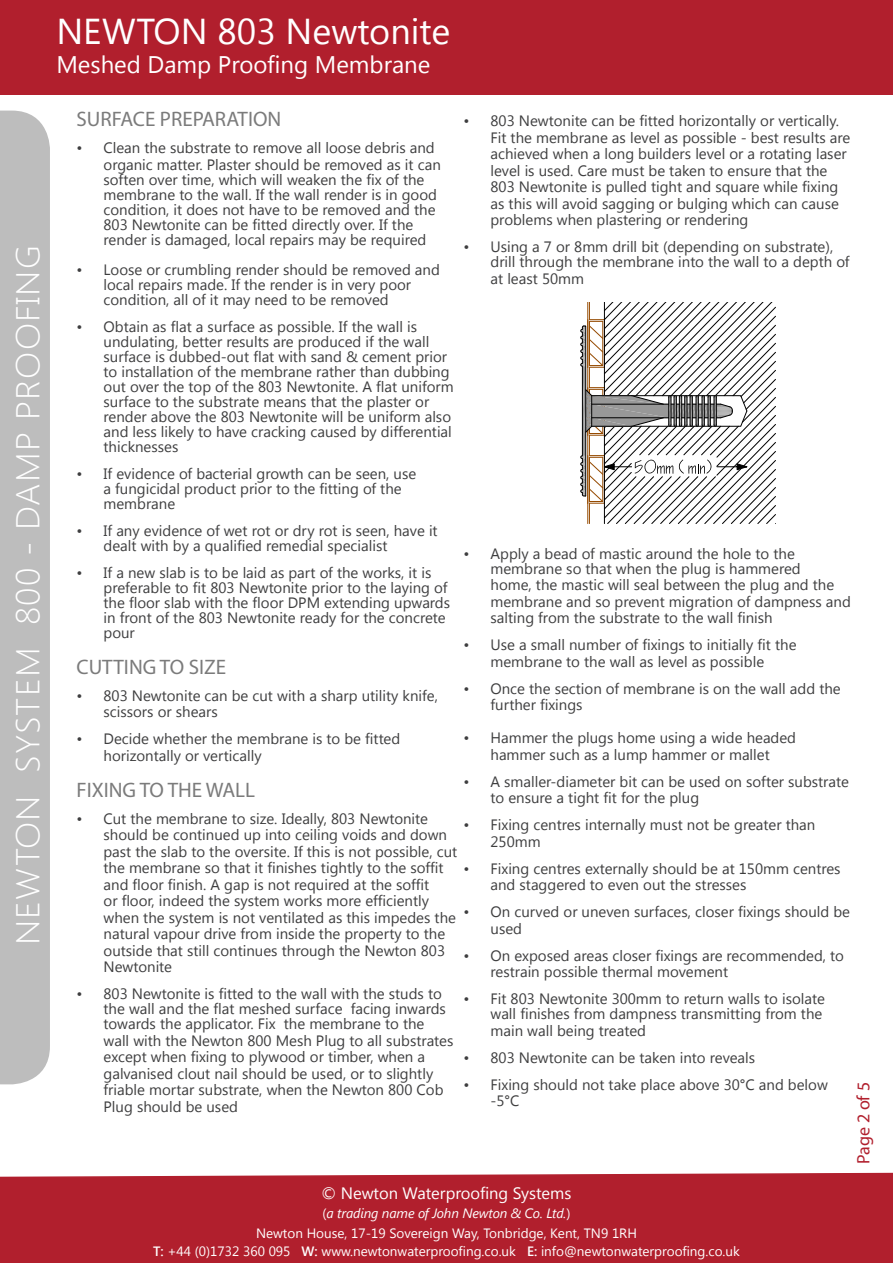
<style>
.page{position:relative;width:893px;height:1263px;background:#fff}
.page>*{position:absolute;margin:0;border:0;box-sizing:border-box;transform-origin:0 0}
.t1{font:36px "Segoe UI";color:#fff}
.t2{font:300 33px "Segoe UI";letter-spacing:.03em;color:#fff;scale:1.08 1}
.t3{font:24px "Segoe UI";color:#fff}
.t4{font:21px "Myriad Pro";color:#7b7b7b}
.t5{font:18px "Myriad Pro";color:#b11f2d}
.t6{font:16.5px "Segoe UI";color:#fff}
.t7{font:15px/16.5px "Segoe UI";color:#3e3e3f}
.t8{font:13.5px "Segoe UI";color:#fff}
.t9{font:italic 13.5px "Segoe UI";letter-spacing:-.01em;color:#fff}
.s1{font-style:normal}
.s2{font-weight:600}
</style>
<div class="page">
<div style="left:0;top:0;width:893px;height:94px;background:#b11f2d"></div>
<svg style="left:580px;top:303px;width:196px;height:221px"></svg>
<div style="left:0;top:111px;width:50px;height:973px;background:#bdbdbd"></div>
<svg style="left:0;top:1172px;width:893px;height:15px"></svg>
<div style="left:0;top:1187px;width:893px;height:76px;background:#b11f2d"></div>
<p class="t2" style="left:5px;top:945px;width:649px;rotate:-90deg">NEWTON SYSTEM 800 - DAMP PROOFING</p>
<p class="t1" style="left:56px;top:7px;width:395px">NEWTON 803 Newtonite</p>
<p class="t3" style="left:56px;top:47px;width:376px">Meshed Damp Proofing Membrane</p>
<p class="t4" style="left:77px;top:106px;width:206px">SURFACE PREPARATION</p>
<p class="t7" style="left:104px;top:139px;width:339px;text-indent:-27px">• Clean the substrate to remove all loose debris and organic matter. Plaster should be removed as it can</p>
<p class="t7" style="left:104px;top:171px;width:335px;line-height:15px">soften over time, which will weaken the fix of the membrane to the wall. If the wall render is in good condition, it does not have to be removed and the 803 Newtonite can be fitted directly over. If the render is damaged, local repairs may be required</p>
<p class="t7" style="left:104px;top:261px;width:338px;line-height:15px;text-indent:-27px">• Loose or crumbling render should be removed and local repairs made. If the render is in very poor condition, all of it may need to be removed</p>
<p class="t7" style="left:104px;top:318px;width:352px;line-height:15px;text-indent:-27px">• Obtain as flat a surface as possible. If the wall is undulating, better results are produced if the wall surface is dubbed-out flat with sand &amp; cement prior to installation of the membrane rather than dubbing out over the top of the 803 Newtonite. A flat uniform surface to the substrate means that the plaster or render above the 803 Newtonite will be uniform also and less likely to have cracking caused by differential thicknesses</p>
<p class="t7" style="left:104px;top:465px;width:314px;line-height:15px;text-indent:-27px">• If evidence of bacterial growth can be seen, use a fungicidal product prior to the fitting of the membrane</p>
<p class="t7" style="left:104px;top:522px;width:336px;line-height:15px;text-indent:-27px">• If any evidence of wet rot or dry rot is seen, have it dealt with by a qualified remedial specialist</p>
<p class="t7" style="left:104px;top:564px;width:348px;line-height:15px;text-indent:-27px">• If a new slab is to be laid as part of the works, it is preferable to fit 803 Newtonite prior to the laying of the floor slab with the floor DPM extending upwards in front of the 803 Newtonite ready for the concrete pour</p>
<p class="t4" style="left:77px;top:654px;width:151px">CUTTING TO SIZE</p>
<p class="t7" style="left:104px;top:687px;width:336px;text-indent:-27px">• 803 Newtonite can be cut with a sharp utility knife, scissors or shears</p>
<p class="t7" style="left:104px;top:730px;width:298px;text-indent:-27px">• Decide whether the membrane is to be fitted horizontally or vertically</p>
<p class="t4" style="left:77px;top:777px;width:180px">FIXING TO THE WALL</p>
<p class="t7" style="left:104px;top:810px;width:355px;text-indent:-27px">• Cut the membrane to size. Ideally, 803 Newtonite should be continued up into ceiling voids and down past the slab to the oversite. If this is not possible, cut the membrane so that it finishes tightly to the soffit and floor finish. A gap is not required at the soffit<br>or floor, indeed the system works more efficiently when the system is not ventilated as this impedes the natural vapour drive from inside the property to the outside that still continues through the Newton 803<br>Newtonite</p>
<p class="t7" style="left:104px;top:986px;width:344px;line-height:15px;text-indent:-27px">• 803 Newtonite is fitted to the wall with the studs to the wall and the flat meshed surface facing inwards towards the applicator. Fix the membrane to the</p>
<p class="t7" style="left:104px;top:1032px;width:351px">wall with the Newton 800 Mesh Plug to all substrates except when fixing to plywood or timber, when a galvanised clout nail should be used, or to slightly friable mortar substrate, when the Newton 800 Cob Plug should be used</p>
<p class="t7" style="left:490px;top:112px;width:361px;text-indent:-27px">• 803 Newtonite can be fitted horizontally or vertically.<br>Fit the membrane as level as possible - best results are achieved when a long builders level or a rotating laser level is used. Care must be taken to ensure that the 803 Newtonite is pulled tight and square while fixing as this will avoid sagging or bulging which can cause problems when plastering or rendering</p>
<p class="t7" style="left:490px;top:239px;width:361px;line-height:15px;text-indent:-27px">• Using a 7 or 8mm drill bit (depending on substrate), drill through the membrane into the wall to a depth of</p>
<p class="t7" style="left:490px;top:270px;width:95px">at least 50mm</p>
<p class="t7" style="left:490px;top:545px;width:312px;line-height:15px;text-indent:-27px">• Apply a bead of mastic around the hole to the membrane so that when the plug is hammered</p>
<p class="t7" style="left:490px;top:576px;width:362px">home, the mastic will seal between the plug and the membrane and so prevent migration of dampness and salting from the substrate to the wall finish</p>
<p class="t7" style="left:463px;top:636px;width:335px;text-align:center">• Use a small number of fixings to initially fit the membrane to the wall as level as possible</p>
<p class="t7" style="left:490px;top:679px;width:352px;text-indent:-27px">• Once the section of membrane is on the wall add the further fixings</p>
<p class="t7" style="left:463px;top:729px;width:334px;text-align:center">• Hammer the plugs home using a wide headed hammer such as a lump hammer or mallet</p>
<p class="t7" style="left:490px;top:772px;width:360px;text-indent:-27px">• A smaller-diameter bit can be used on softer substrate to ensure a tight fit for the plug</p>
<p class="t7" style="left:490px;top:816px;width:326px;text-indent:-27px">• Fixing centres internally must not be greater than<br>250mm</p>
<p class="t7" style="left:490px;top:859px;width:352px;text-indent:-27px">• Fixing centres externally should be at 150mm centres and staggered to even out the stresses</p>
<p class="t7" style="left:490px;top:903px;width:361px;text-indent:-27px">• On curved or uneven surfaces, closer fixings should be used</p>
<p class="t7" style="left:490px;top:946px;width:355px;text-indent:-27px">• On exposed areas closer fixings are recommended, to restrain possible thermal movement</p>
<p class="t7" style="left:463px;top:990px;width:363px;line-height:15px;text-align:right">• Fit 803 Newtonite 300mm to return walls to isolate wall finishes from dampness transmitting from the</p>
<p class="t7" style="left:490px;top:1021px;width:157px">main wall being treated</p>
<p class="t7" style="left:463px;top:1048px;width:293px">• 803 Newtonite can be taken into reveals</p>
<p class="t7" style="left:490px;top:1075px;width:339px;text-indent:-27px">• Fixing should not take place above 30°C and below -5°C</p>
<p class="t5" style="left:852px;top:1164px;width:83px;rotate:-90deg">Page 2 of 5</p>
<p class="t6" style="left:322px;top:1182px;width:251px">© Newton Waterproofing Systems</p>
<p class="t9" style="left:323px;top:1204px;width:249px"><span class="s1">(</span>a trading name of John Newton &amp; Co. Ltd.<span class="s1">)</span></p>
<p class="t8" style="left:256px;top:1223px;width:382px">Newton House, 17-19 Sovereign Way, Tonbridge, Kent, TN9 1RH</p>
<p class="t8" style="left:153px;top:1241px;width:588px"><span class="s2">T:</span> +44 (0)1732 360 095 <span class="s2">W:</span> www.newtonwaterproofing.co.uk <span class="s2">E:</span> info@newtonwaterproofing.co.uk</p>
</div>
